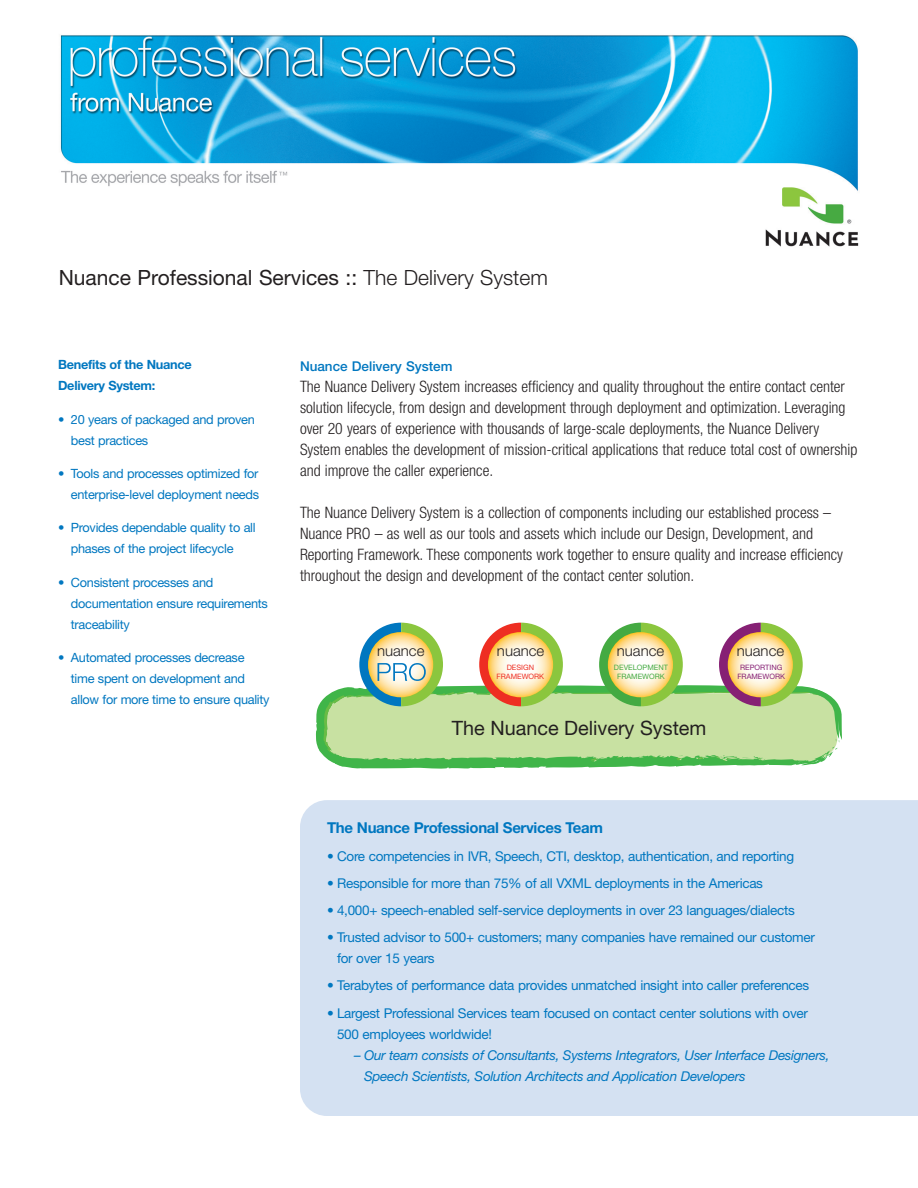
<style>
.page{position:relative;width:918px;height:1188px;background:#fff}
.page>*{position:absolute;margin:0;border:0;box-sizing:border-box;transform-origin:0 0}
.t1{font:21px "Helvetica Neue";color:#231f20}
.t2{font:19.8px "Helvetica Neue";color:#231f20}
.t3{font:300 condensed 15.75px/21px "Helvetica Neue";color:#231f20}
.t4{font:700 15px "Helvetica Neue";letter-spacing:-.02em;color:#0077c0}
.t5{font:300 14.7px "Helvetica Neue";color:#231f20}
.t6{font:13.5px/21px "Helvetica Neue";letter-spacing:-.02em;color:#0077c0}
.t7{font:italic 13.5px/21px "Helvetica Neue";letter-spacing:-.02em;color:#0077c0}
.t8{font:500 13.5px "Helvetica Neue";color:#0077c0}
.t9{font:12.75px/21px "Helvetica Neue";letter-spacing:-.02em;color:#0077c0}
.t10{font:700 12.75px/21px "Helvetica Neue";letter-spacing:-.02em;color:#0077c0}
.t11{font:7.35px/8.9px "Helvetica Neue";color:#44aa42;text-align:center}
.t12{font:7.35px/8.9px "Helvetica Neue";color:#862074;text-align:center}
.t13{font:7.35px/8.9px "Helvetica Neue";color:#ee2e22;text-align:center}
.s1{font-weight:300}
</style>
<div class="page">
<div style="left:300px;top:800px;width:618px;height:316px;background:#d4e1f2"></div>
<img style="left:60px;top:35px;width:799px;height:212px">
<svg style="left:316px;top:623px;width:526px;height:146px"></svg>
<svg style="left:728px;top:632px;width:65px;height:65px"></svg>
<h1 class="t1" style="left:59px;top:270px;width:491px">Nuance Professional Services :: <span class="s1">The Delivery System</span></h1>
<p class="t10" style="left:58px;top:355px;width:135px">Benefits of the Nuance<br>Delivery System:</p>
<p class="t9" style="left:71px;top:410px;width:186px;text-indent:-13px">• 20 years of packaged and proven best practices</p>
<p class="t9" style="left:58px;top:464px;width:203px;text-align:right">• Tools and processes optimized for enterprise-level deployment needs</p>
<p class="t9" style="left:71px;top:519px;width:186px;text-indent:-13px">• Provides dependable quality to all phases of the project lifecycle</p>
<p class="t9" style="left:71px;top:573px;width:199px;text-indent:-13px">• Consistent processes and documentation ensure requirements traceability</p>
<p class="t9" style="left:71px;top:648px;width:200px;text-indent:-13px">• Automated processes decrease time spent on development and allow for more time to ensure quality</p>
<p class="t8" style="left:300px;top:362px;width:154px">Nuance Delivery System</p>
<p class="t3" style="left:300px;top:378px;width:559px">The Nuance Delivery System increases efficiency and quality throughout the entire contact center solution lifecycle, from design and development through deployment and optimization. Leveraging over 20 years of experience with thousands of large-scale deployments, the Nuance Delivery System enables the development of mission-critical applications that reduce total cost of ownership and improve the caller experience.</p>
<p class="t3" style="left:300px;top:504px;width:545px">The Nuance Delivery System is a collection of components including our established process – Nuance PRO – as well as our tools and assets which include our Design, Development, and Reporting Framework. These components work together to ensure quality and increase efficiency throughout the design and development of the contact center solution.</p>
<p class="t5" style="left:377px;top:646px;width:49px">nuance</p>
<p class="t5" style="left:497px;top:646px;width:49px">nuance</p>
<p class="t13" style="left:497px;top:664px;width:49px">DESIGN<br>FRAMEWORK</p>
<p class="t5" style="left:617px;top:646px;width:49px">nuance</p>
<p class="t11" style="left:614px;top:664px;width:56px">DEVELOPMENT<br>FRAMEWORK</p>
<p class="t2" style="left:452px;top:721px;width:256px">The Nuance Delivery System</p>
<p class="t5" style="left:737px;top:646px;width:49px">nuance</p>
<p class="t12" style="left:737px;top:664px;width:49px">REPORTING<br>FRAMEWORK</p>
<p class="t4" style="left:327px;top:823px;width:277px">The Nuance Professional Services Team</p>
<p class="t6" style="left:327px;top:847px;width:469px">• Core competencies in IVR, Speech, CTI, desktop, authentication, and reporting</p>
<p class="t6" style="left:327px;top:874px;width:438px">• Responsible for more than 75% of all VXML deployments in the Americas</p>
<p class="t6" style="left:327px;top:901px;width:469px">• 4,000+ speech-enabled self-service deployments in over 23 languages/dialects</p>
<p class="t6" style="left:337px;top:928px;width:479px;text-indent:-10px">• Trusted advisor to 500+ customers; many companies have remained our customer for over 15 years</p>
<p class="t6" style="left:327px;top:976px;width:484px">• Terabytes of performance data provides unmatched insight into caller preferences</p>
<p class="t6" style="left:337px;top:1004px;width:472px;text-indent:-10px">• Largest Professional Services team focused on contact center solutions with over<br>500 employees worldwide!</p>
<p class="t7" style="left:364px;top:1046px;width:467px;text-indent:-10px">– Our team consists of Consultants, Systems Integrators, User Interface Designers,<br>Speech Scientists, Solution Architects and Application Developers</p>
</div>
